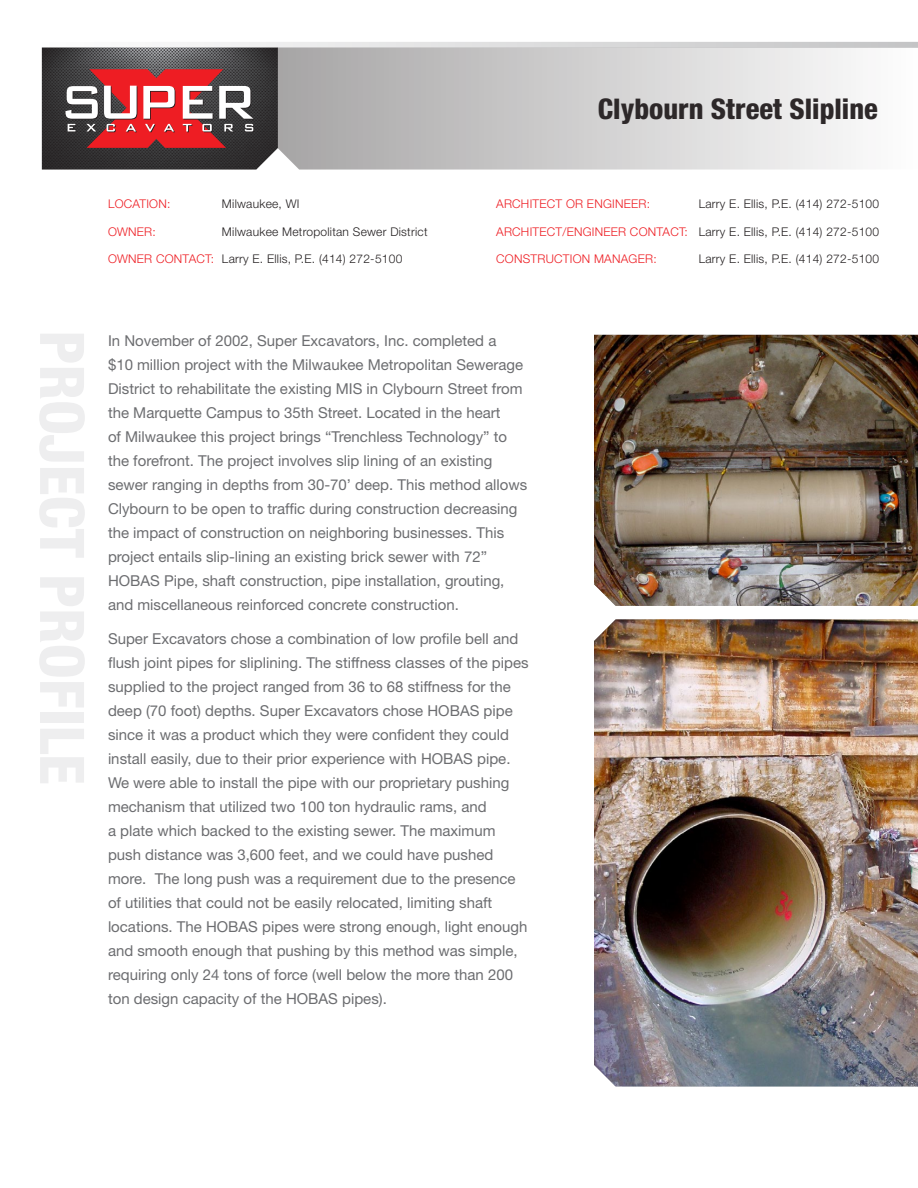
<style>
.page{position:relative;width:918px;height:1188px;background:#fff}
.page>*{position:absolute;margin:0;border:0;box-sizing:border-box;transform-origin:0 0}
.t1{font:800 condensed 28.5px "Helvetica Neue LT Std";color:#2d2829}
.t2{font:15px/24px "Helvetica Neue LT Std";color:#6c6d70}
.t3{font:300 12px "Helvetica Neue LT Std";letter-spacing:.02em;color:#231f20}
.t4{font:300 12px "Helvetica Neue LT Std";letter-spacing:.02em;color:#ee1d23}
.s1{color:#ee1d23}
</style>
<div class="page">
<img style="left:594px;top:335px;width:324px;height:271px">
<img style="left:594px;top:619px;width:324px;height:467px">
<svg style="left:278px;top:48px;width:573px;height:122px;background:#cecdcd"></svg>
<img style="left:42px;top:48px;width:236px;height:122px">
<svg style="left:66px;top:69px;width:188px;height:79px"></svg>
<svg style="left:42px;top:42px;width:876px;height:6px"></svg>
<p class="t4" style="left:108px;top:197px;width:64px">LOCATION:</p>
<p class="t3" style="left:222px;top:197px;width:79px">Milwaukee, WI</p>
<p class="t4" style="left:108px;top:224px;width:49px">OWNER:</p>
<p class="t3" style="left:222px;top:224px;width:207px">Milwaukee Metropolitan Sewer District</p>
<p class="t3" style="left:108px;top:251px;width:296px"><span class="s1">OWNER CONTACT:</span> Larry E. Ellis, P.E. (414) 272-5100</p>
<p class="t1" style="left:598px;top:91px;width:281px">Clybourn Street Slipline</p>
<p class="t4" style="left:496px;top:197px;width:155px">ARCHITECT OR ENGINEER:</p>
<p class="t3" style="left:699px;top:197px;width:182px">Larry E. Ellis, P.E. (414) 272-5100</p>
<p class="t3" style="left:496px;top:224px;width:384px"><span class="s1">ARCHITECT/ENGINEER CONTACT:</span> Larry E. Ellis, P.E. (414) 272-5100</p>
<p class="t4" style="left:496px;top:251px;width:162px">CONSTRUCTION MANAGER:</p>
<p class="t3" style="left:699px;top:251px;width:182px">Larry E. Ellis, P.E. (414) 272-5100</p>
<p class="t2" style="left:108px;top:328px;width:421px">In November of 2002, Super Excavators, Inc. completed a<br>$10 million project with the Milwaukee Metropolitan Sewerage District to rehabilitate the existing MIS in Clybourn Street from the Marquette Campus to 35th Street. Located in the heart<br>of Milwaukee this project brings “Trenchless Technology” to the forefront. The project involves slip lining of an existing sewer ranging in depths from 30-70’ deep. This method allows Clybourn to be open to traffic during construction decreasing the impact of construction on neighboring businesses. This project entails slip-lining an existing brick sewer with 72” HOBAS Pipe, shaft construction, pipe installation, grouting, and miscellaneous reinforced concrete construction.</p>
<p class="t2" style="left:108px;top:627px;width:422px">Super Excavators chose a combination of low profile bell and flush joint pipes for sliplining. The stiffness classes of the pipes supplied to the project ranged from 36 to 68 stiffness for the deep (70 foot) depths. Super Excavators chose HOBAS pipe since it was a product which they were confident they could install easily, due to their prior experience with HOBAS pipe.<br>We were able to install the pipe with our proprietary pushing mechanism that utilized two 100 ton hydraulic rams, and<br>a plate which backed to the existing sewer. The maximum push distance was 3,600 feet, and we could have pushed more. The long push was a requirement due to the presence of utilities that could not be easily relocated, limiting shaft locations. The HOBAS pipes were strong enough, light enough and smooth enough that pushing by this method was simple, requiring only 24 tons of force (well below the more than 200 ton design capacity of the HOBAS pipes).</p>
</div>
